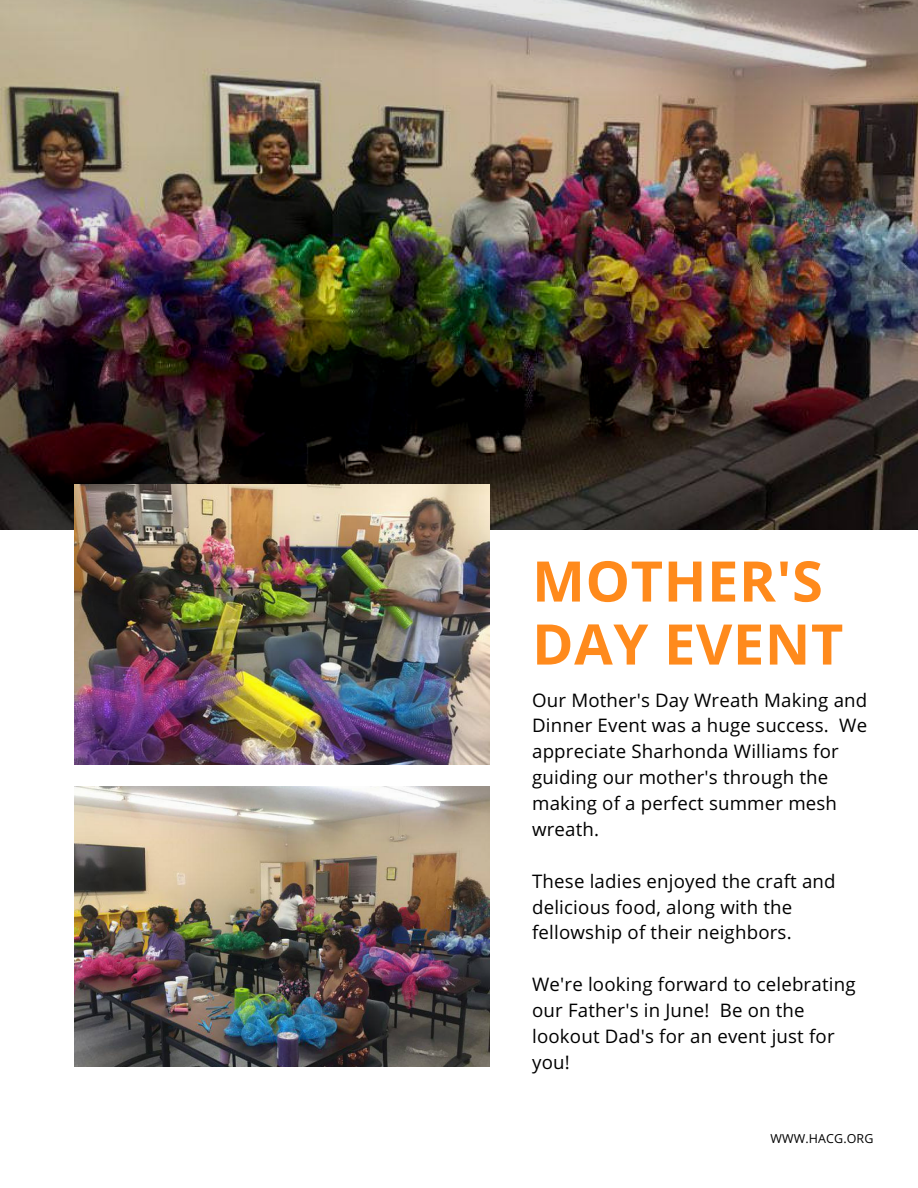
<style>
.page{position:relative;width:918px;height:1188px;background:#fff}
.page>*{position:absolute;margin:0;border:0;box-sizing:border-box;transform-origin:0 0}
.t1{font:700 55.95px/63px "Open Sans";letter-spacing:.01em;color:#ff8a1c}
.t2{font:18.75px/25.8px "Open Sans";letter-spacing:.01em;color:#000}
.t3{font:12.45px "Open Sans";letter-spacing:.01em;color:#000}
</style>
<div class="page">
<img style="left:0;top:0;width:918px;height:530px">
<img style="left:74px;top:485px;width:415px;height:280px">
<img style="left:74px;top:786px;width:415px;height:280px">
<h1 class="t1" style="left:532px;top:548px;width:313px">MOTHER'S<br>DAY EVENT</h1>
<p class="t2" style="left:532px;top:686px;width:337px">Our Mother's Day Wreath Making and<br>Dinner Event was a huge success. We appreciate Sharhonda Williams for guiding our mother's through the making of a perfect summer mesh wreath.</p>
<p class="t2" style="left:532px;top:867px;width:305px">These ladies enjoyed the craft and delicious food, along with the fellowship of their neighbors.</p>
<p class="t2" style="left:532px;top:971px;width:325px">We're looking forward to celebrating our Father's in June! Be on the lookout Dad's for an event just for you!</p>
<p class="t3" style="left:771px;top:1130px;width:104px">WWW.HACG.ORG</p>
</div>
